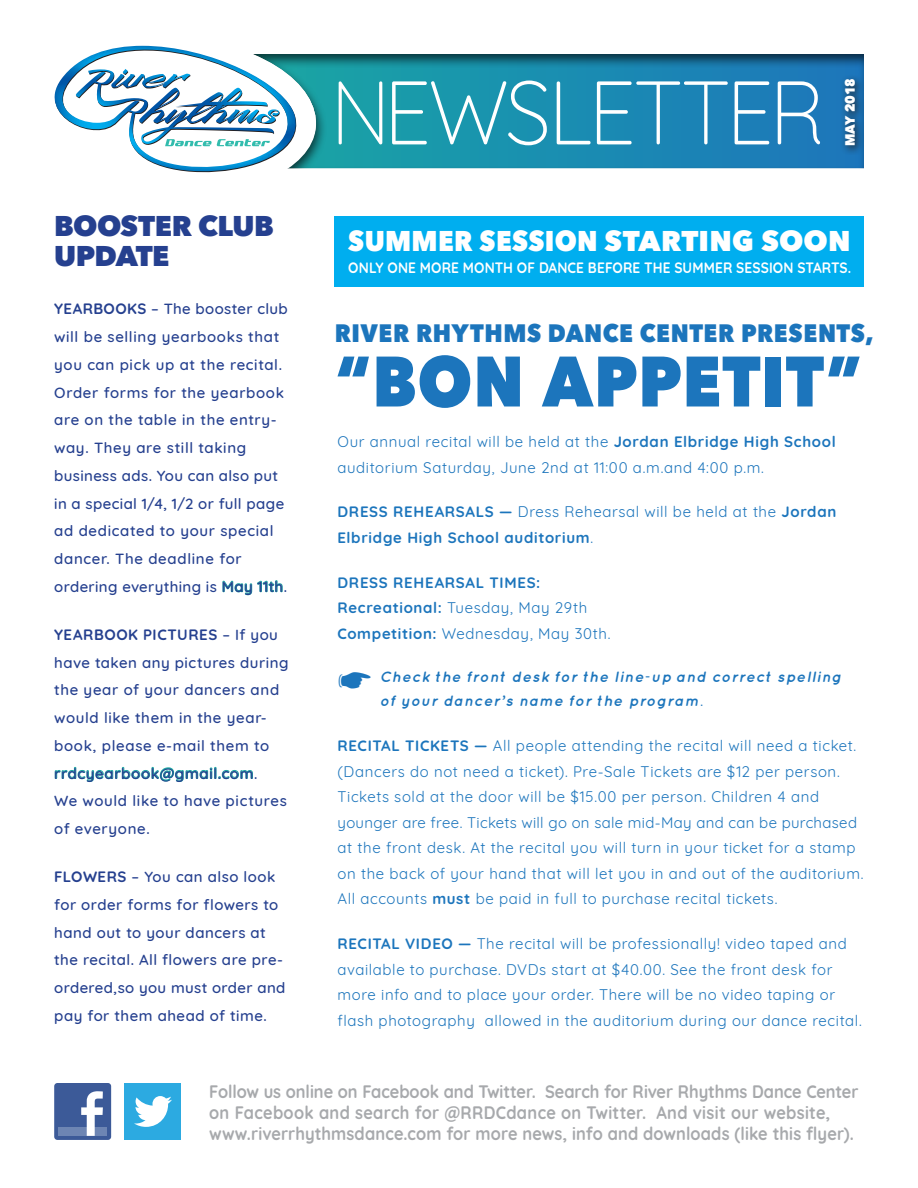
<style>
.page{position:relative;width:918px;height:1188px;background:#fff}
.page>*{position:absolute;margin:0;border:0;box-sizing:border-box;transform-origin:0 0}
.t1{font:300 90px "Quicksand";letter-spacing:-.04em;color:#fff;scale:.93 1}
.t2{font:800 70.5px "Avenir Next";letter-spacing:.01em;color:#1c75bc;scale:.91 1}
.t3{font:800 28.5px "Avenir Next";letter-spacing:.01em;color:#fff;scale:.91 1}
.t4{font:800 28.5px/30px "Avenir Next";letter-spacing:-.025em;color:#25408f}
.t5{font:800 25.2px "Avenir Next";letter-spacing:.025em;color:#1c75bc;scale:.91 1}
.t6{font:700 18px/21px "Quicksand";letter-spacing:.005em;color:#a7a9ac;scale:.91 1}
.t7{font:15px/25.5px "Quicksand";letter-spacing:.04em;color:#1c75bc}
.t8{font:500 15px/27.8px "Quicksand";letter-spacing:.035em;color:#25408f}
.t9{font:700 15px/25.5px "Quicksand";letter-spacing:.05em;color:#1c75bc}
.t10{font:italic 700 15px/24px "Quicksand";letter-spacing:.055em;color:#1c75bc}
.t11{font:700 15px "Quicksand";letter-spacing:.01em;color:#fff;scale:.91 1}
.t12{font:800 13.5px "Avenir Next";letter-spacing:-.01em;color:#fff;scale:.91 1}
.s1{font-weight:700}
.s2{font-weight:400}
</style>
<div class="page">
<div style="left:335px;top:216px;width:529px;height:71px;background:#00aeef"></div>
<div style="left:252px;top:52px;width:615px;height:117px;background:#231f20;opacity:.75"></div>
<div style="left:54px;top:1083px;width:57px;height:57px;background:#3c5a98;border-radius:3px"></div>
<div style="left:58px;top:1128px;width:49px;height:8px;background:#6d85b3"></div>
<svg style="left:81px;top:1091px;width:22px;height:45px"></svg>
<div style="left:125px;top:1083px;width:56px;height:57px;background:#2caae1"></div>
<svg style="left:134px;top:1096px;width:38px;height:31px"></svg>
<div style="left:840px;top:74px;width:25px;height:82px;background:#231f20;opacity:.9"></div>
<svg style="left:223px;top:580px;width:60px;height:15px"></svg>
<svg style="left:55px;top:767px;width:198px;height:15px"></svg>
<svg style="left:311px;top:52px;width:9px;height:117px"></svg>
<svg style="left:54px;top:45px;width:257px;height:128px"></svg>
<h3 class="t4" style="left:54px;top:211px;width:221px">BOOSTER CLUB<br>UPDATE</h3>
<p class="t8" style="left:54px;top:294px;width:235px"><span class="s1">YEARBOOKS</span> – The booster club will be selling yearbooks that you can pick up at the recital.<br>Order forms for the yearbook are on the table in the entry&shy;way. They are still taking business ads. You can also put in a special 1/4, 1/2 or full page ad dedicated to your special dancer. The deadline for ordering everything is May 11th.</p>
<p class="t8" style="left:54px;top:619px;width:236px"><span class="s1">YEARBOOK PICTURES</span> – If you have taken any pictures during the year of your dancers and would like them in the year&shy;book, please e-mail them to rrdcyearbook@gmail.com.<br>We would like to have pictures of everyone.</p>
<p class="t8" style="left:54px;top:861px;width:233px"><span class="s1">FLOWERS</span> – You can also look for order forms for flowers to hand out to your dancers at the recital. All flowers are pre&shy;ordered,so you must order and pay for them ahead of time.</p>
<h1 class="t1" style="left:330px;top:43px;width:533px">NEWSLETTER</h1>
<p class="t12" style="left:842px;top:146px;width:76px;rotate:-90deg">MAY 2018</p>
<h3 class="t3" style="left:348px;top:223px;width:553px">SUMMER SESSION STARTING SOON</h3>
<p class="t11" style="left:348px;top:255px;width:554px">ONLY ONE MORE MONTH OF DANCE BEFORE THE SUMMER SESSION STARTS.</p>
<h3 class="t5" style="left:335px;top:318px;width:594px">RIVER RHYTHMS DANCE CENTER PRESENTS,</h3>
<h2 class="t2" style="left:335px;top:338px;width:581px">“BON APPETIT”</h2>
<p class="t7" style="left:338px;top:427px;width:500px">Our annual recital will be held at the <span class="s1">Jordan Elbridge High School </span>auditorium Saturday, June 2nd at 11:00 a.m.and 4:00 p.m.</p>
<p class="t9" style="left:338px;top:498px;width:500px">DRESS REHEARSALS — <span class="s2">Dress Rehearsal will be held at the</span> Jordan<br>Elbridge High School auditorium<span class="s2">.</span></p>
<p class="t9" style="left:338px;top:569px;width:275px">DRESS REHEARSAL TIMES:<br>Recreational: <span class="s2">Tuesday, May 29th<br></span>Competition: <span class="s2">Wednesday, May 30th.</span></p>
<p class="t10" style="left:380px;top:665px;width:463px">Check the front desk for the line-up and correct spelling of your dancer’s name for the program.</p>
<p class="t7" style="left:337px;top:732px;width:528px"><span class="s1">RECITAL TICKETS —</span> All people attending the recital will need a ticket. (Dancers do not need a ticket). Pre-Sale Tickets are $12 per person.<br>Tickets sold at the door will be $15.00 per person. Children 4 and younger are free. Tickets will go on sale mid-May and can be purchased at the front desk. At the recital you will turn in your ticket for a stamp on the back of your hand that will let you in and out of the auditorium.<br>All accounts <span class="s1">must</span> be paid in full to purchase recital tickets.</p>
<p class="t7" style="left:337px;top:930px;width:526px"><span class="s1">RECITAL VIDEO —</span> The recital will be professionally! video taped and available to purchase. DVDs start at $40.00. See the front desk for more info and to place your order. There will be no video taping or flash photography allowed in the auditorium during our dance recital.</p>
<p class="t6" style="left:209px;top:1080px;width:715px">Follow us online on Facebook and Twitter. Search for River Rhythms Dance Center on Facebook and search for @RRDCdance on Twitter. And visit our website, www.riverrhythmsdance.com for more news, info and downloads (like this flyer).</p>
</div>
